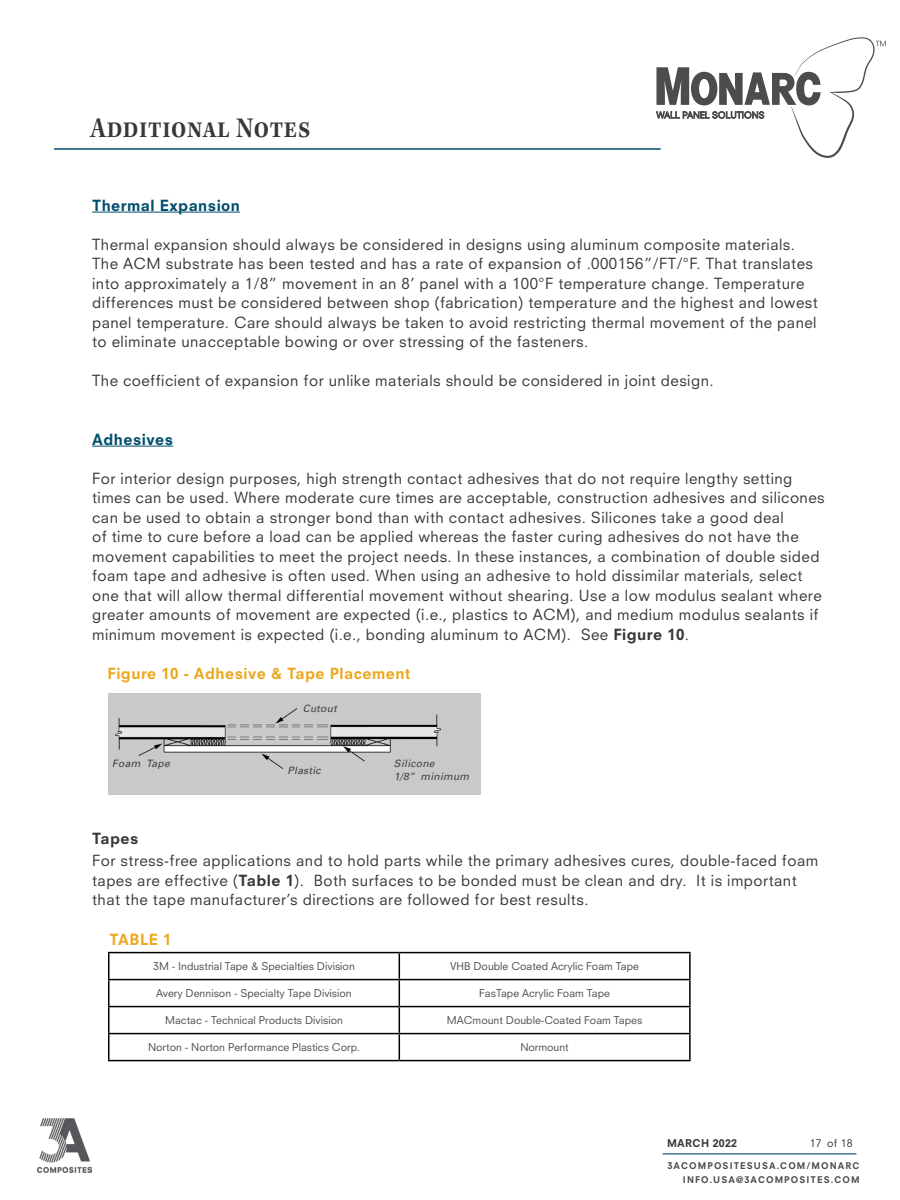
<style>
.page{position:relative;width:900px;height:1200px;background:#fff}
.page>*{position:absolute;margin:0;border:0;box-sizing:border-box;transform-origin:0 0}
.Page_Header{font:600 29.25px "Kepler Std";letter-spacing:.025em;color:#383935;scale:.87 1}
.t1{font:15px/19.5px "Neuzeit SLT Std";letter-spacing:.03em;color:#383935}
.t2{font:800 15px "Neuzeit SLT Std";letter-spacing:.03em;color:#eba820}
.t3{font:800 15px "Neuzeit SLT Std";letter-spacing:.03em;color:#014e6d}
.t4{font:800 15px "Neuzeit SLT Std";letter-spacing:.03em;color:#383935}
.t5{font:10.5px "Neuzeit SLT Std";color:#4b4c4d}
.t6{font:800 10.5px "Neuzeit SLT Std";letter-spacing:.03em;color:#383935}
.t7{font:10.5px "Neuzeit SLT Std";color:#383935}
.t8{font:italic 10.2px "Univers";letter-spacing:.03em;color:#404142}
.t9{font:800 9px/13.5px "Neuzeit SLT Std";letter-spacing:.12em;color:#4b4c4d;text-align:right}
.s1{font-weight:800}
</style>
<div class="page">
<img style="left:38px;top:1119px;width:53px;height:54px">
<svg style="left:656px;top:37px;width:230px;height:121px"></svg>
<hr style="left:54px;top:148px;width:607px;height:2px;background:#014e6d">
<hr style="left:663px;top:1153px;width:193px;height:1px;background:#014e6d">
<hr style="left:92px;top:212px;width:148px;height:1px;background:#014e6d">
<hr style="left:92px;top:446px;width:81px;height:1px;background:#014e6d">
<div style="left:108px;top:693px;width:373px;height:101px;background:#c8c9cb"></div>
<img style="left:115px;top:708px;width:326px;height:61px">
<hr style="left:236px;top:724px;width:4px;height:17px;background:#c8c9cb">
<hr style="left:249px;top:724px;width:4px;height:17px;background:#c8c9cb">
<hr style="left:262px;top:724px;width:4px;height:17px;background:#c8c9cb">
<hr style="left:275px;top:724px;width:4px;height:17px;background:#c8c9cb">
<hr style="left:288px;top:724px;width:4px;height:17px;background:#c8c9cb">
<hr style="left:300px;top:724px;width:4px;height:17px;background:#c8c9cb">
<hr style="left:313px;top:724px;width:4px;height:16px;background:#c8c9cb">
<hr style="left:108px;top:952px;width:291px;height:1px;background:#000">
<hr style="left:108px;top:953px;width:2px;height:26px;background:#000">
<hr style="left:399px;top:952px;width:292px;height:1px;background:#000">
<hr style="left:689px;top:953px;width:2px;height:26px;background:#000">
<hr style="left:108px;top:979px;width:291px;height:1px;background:#000">
<hr style="left:108px;top:980px;width:2px;height:26px;background:#000">
<hr style="left:399px;top:979px;width:292px;height:1px;background:#000">
<hr style="left:689px;top:980px;width:2px;height:26px;background:#000">
<hr style="left:108px;top:1006px;width:291px;height:1px;background:#000">
<hr style="left:108px;top:1007px;width:2px;height:26px;background:#000">
<hr style="left:399px;top:1006px;width:292px;height:1px;background:#000">
<hr style="left:689px;top:1007px;width:2px;height:26px;background:#000">
<hr style="left:108px;top:1033px;width:291px;height:1px;background:#000">
<hr style="left:108px;top:1034px;width:2px;height:26px;background:#000">
<hr style="left:399px;top:1033px;width:292px;height:1px;background:#000">
<svg style="left:399px;top:953px;width:1px;height:107px"></svg>
<hr style="left:689px;top:1034px;width:2px;height:26px;background:#000">
<hr style="left:108px;top:1060px;width:291px;height:1px;background:#000">
<hr style="left:399px;top:1060px;width:292px;height:1px;background:#000">
<p class="Page_Header" style="left:90px;top:111px;width:255px">Additional Notes</p>
<p class="t3" style="left:92px;top:196px;width:149px">Thermal Expansion</p>
<p class="t1" style="left:92px;top:234px;width:727px">Thermal expansion should always be considered in designs using aluminum composite materials.<br>The ACM substrate has been tested and has a rate of expansion of .000156”/FT/°F. That translates into approximately a 1/8” movement in an 8’ panel with a 100°F temperature change. Temperature differences must be considered between shop (fabrication) temperature and the highest and lowest panel temperature. Care should always be taken to avoid restricting thermal movement of the panel to eliminate unacceptable bowing or over stressing of the fasteners.</p>
<p class="t1" style="left:92px;top:371px;width:623px">The coefficient of expansion for unlike materials should be considered in joint design.</p>
<p class="t3" style="left:92px;top:430px;width:83px">Adhesives</p>
<p class="t1" style="left:92px;top:468px;width:734px">For interior design purposes, high strength contact adhesives that do not require lengthy setting times can be used. Where moderate cure times are acceptable, construction adhesives and silicones can be used to obtain a stronger bond than with contact adhesives. Silicones take a good deal<br>of time to cure before a load can be applied whereas the faster curing adhesives do not have the movement capabilities to meet the project needs. In these instances, a combination of double sided foam tape and adhesive is often used. When using an adhesive to hold dissimilar materials, select one that will allow thermal differential movement without shearing. Use a low modulus sealant where greater amounts of movement are expected (i.e., plastics to ACM), and medium modulus sealants if minimum movement is expected (i.e., bonding aluminum to ACM). See <span class="s1">Figure 10</span>.</p>
<p class="t2" style="left:108px;top:664px;width:304px">Figure 10 - Adhesive &amp; Tape Placement</p>
<p class="t8" style="left:112px;top:757px;width:59px">Foam Tape</p>
<p class="t8" style="left:303px;top:702px;width:35px">Cutout</p>
<p class="t8" style="left:288px;top:764px;width:35px">Plastic</p>
<p class="t8" style="left:394px;top:757px;width:42px">Silicone</p>
<p class="t8" style="left:394px;top:770px;width:77px">1/8” minimum</p>
<p class="t4" style="left:92px;top:829px;width:48px">Tapes</p>
<p class="t1" style="left:92px;top:851px;width:728px">For stress-free applications and to hold parts while the primary adhesives cures, double-faced foam tapes are effective (<span class="s1">Table 1</span>). Both surfaces to be bonded must be clean and dry. It is important that the tape manufacturer’s directions are followed for best results.</p>
<p class="t2" style="left:110px;top:930px;width:63px">TABLE 1</p>
<p class="t5" style="left:153px;top:960px;width:203px">3M - Industrial Tape &amp; Specialties Division</p>
<p class="t5" style="left:450px;top:960px;width:190px">VHB Double Coated Acrylic Foam Tape</p>
<p class="t5" style="left:156px;top:987px;width:197px">Avery Dennison - Specialty Tape Division</p>
<p class="t5" style="left:479px;top:987px;width:132px">FasTape Acrylic Foam Tape</p>
<p class="t5" style="left:165px;top:1014px;width:179px">Mactac - Technical Products Division</p>
<p class="t5" style="left:447px;top:1014px;width:197px">MACmount Double-Coated Foam Tapes</p>
<p class="t5" style="left:148px;top:1041px;width:213px">Norton - Norton Performance Plastics Corp.</p>
<p class="t5" style="left:520px;top:1041px;width:50px">Normount</p>
<p class="t6" style="left:667px;top:1136px;width:71px">MARCH 2022</p>
<p class="t7" style="left:827px;top:1137px;width:27px">of 18</p>
<p class="t9" style="left:668px;top:1159px;width:193px">3ACOMPOSITESUSA.COM/MONARC<br>INFO.USA@3ACOMPOSITES.COM</p>
<p class="t7" style="left:810px;top:1137px;width:13px">17</p>
</div>
